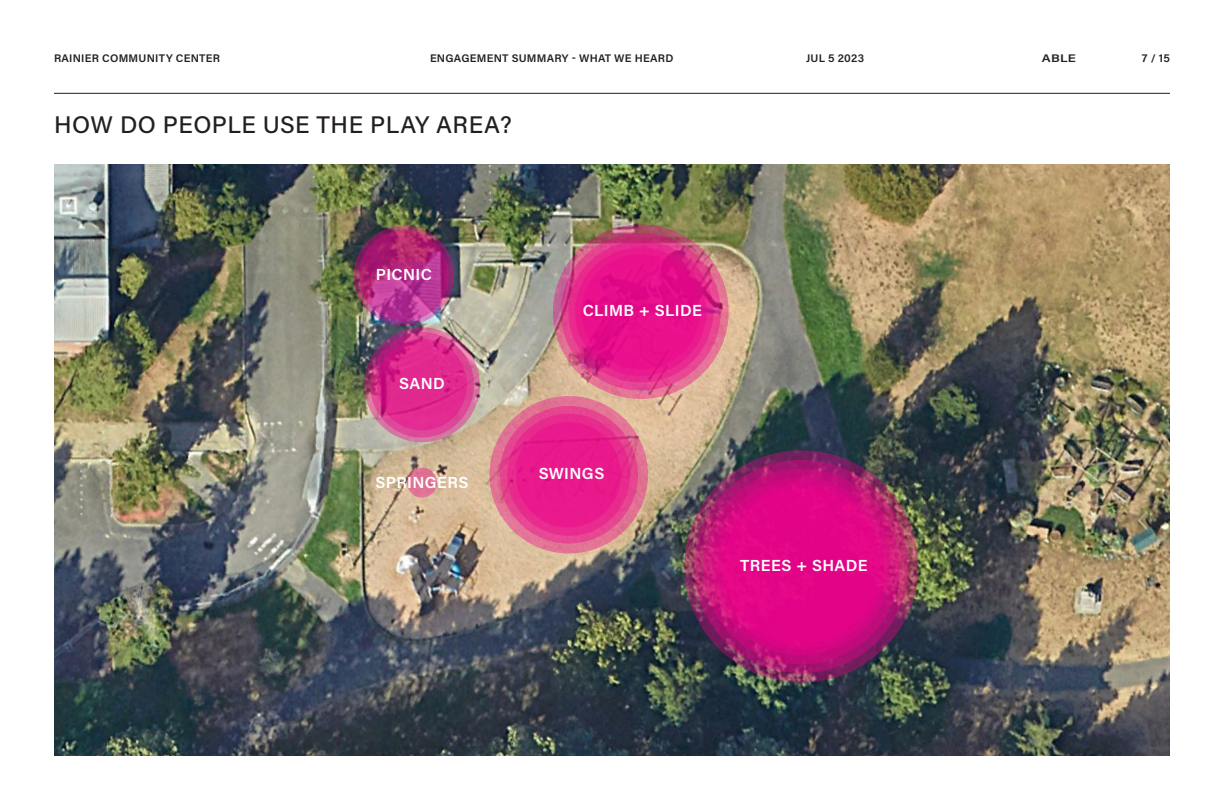
<style>
.page{position:relative;width:1224px;height:792px;background:#fff}
.page>*{position:absolute;margin:0;border:0;box-sizing:border-box;transform-origin:0 0}
.H2_-_PAGE_TITLE{font:500 24px "Acumin Pro";letter-spacing:.02em;color:#231f20}
.D3_-_DIAGRAM_TYPICAL{font:600 16px "Acumin Pro";letter-spacing:.025em;color:#fff}
.H3_-_STANDARD{font:600 11px "Acumin Pro";letter-spacing:.02em;color:#231f20}
.H3_-_STANDARD-2{font:600 11px "Acumin Pro";letter-spacing:.02em;color:#231f20;scale:1.2 1}
</style>
<div class="page">
<hr style="left:54px;top:93px;width:1116px;height:1px;background:#231f20">
<img style="left:54px;top:164px;width:1116px;height:592px">
<img style="left:684px;top:450px;width:234px;height:233px;border-radius:50%">
<svg style="left:694px;top:460px;width:215px;height:213px;background:#ac1e70"></svg>
<svg style="left:703px;top:469px;width:197px;height:195px;background:#c5127b"></svg>
<div style="left:712px;top:478px;width:179px;height:177px;background:linear-gradient(to right,#d30a81,#d30981);border-radius:50%"></div>
<div style="left:718px;top:484px;width:167px;height:165px;background:#dd0685;border-radius:50%"></div>
<div style="left:724px;top:489px;width:155px;height:155px;background:#e20387;border-radius:50%"></div>
<svg style="left:407px;top:468px;width:30px;height:30px"></svg>
<svg style="left:354px;top:226px;width:100px;height:100px"></svg>
<svg style="left:359px;top:230px;width:90px;height:91px;background:#b52c84"></svg>
<svg style="left:364px;top:327px;width:116px;height:115px;background:#b9618c"></svg>
<svg style="left:370px;top:332px;width:104px;height:106px;background:#d13e8e"></svg>
<svg style="left:377px;top:339px;width:90px;height:92px;background:#dd268c"></svg>
<svg style="left:490px;top:396px;width:158px;height:158px;background:#e07393"></svg>
<svg style="left:500px;top:406px;width:138px;height:138px;background:#e4458f"></svg>
<div style="left:507px;top:414px;width:123px;height:122px;background:#e82b8e;border-radius:50%"></div>
<div style="left:516px;top:422px;width:105px;height:105px;background:#e91a8c;border-radius:50%"></div>
<svg style="left:553px;top:224px;width:176px;height:175px;background:#ce6988"></svg>
<svg style="left:561px;top:233px;width:160px;height:157px;background:#d93d88"></svg>
<svg style="left:568px;top:241px;width:145px;height:142px;background:#e3278b"></svg>
<svg style="left:575px;top:248px;width:132px;height:128px;background:#e5178b"></svg>
<div style="left:581px;top:254px;width:119px;height:115px;background:#e80e8c;border-radius:50%"></div>
<p class="H3_-_STANDARD" style="left:54px;top:51px;width:168px">RAINIER COMMUNITY CENTER</p>
<p class="H3_-_STANDARD" style="left:430px;top:51px;width:245px">ENGAGEMENT SU MMARY - WHAT WE HEARD</p>
<p class="H3_-_STANDARD" style="left:806px;top:51px;width:60px">JUL 5 2023</p>
<p class="H3_-_STANDARD-2" style="left:1042px;top:51px;width:30px">ABLE</p>
<p class="H3_-_STANDARD" style="left:1142px;top:51px;width:30px">7 / 15</p>
<p class="H2_-_PAGE_TITLE" style="left:54px;top:108px;width:460px">HOW DO PEOPLE USE THE PLAY AREA?</p>
<p class="D3_-_DIAGRAM_TYPICAL" style="left:376px;top:263px;width:58px">PICNIC</p>
<p class="D3_-_DIAGRAM_TYPICAL" style="left:399px;top:372px;width:47px">SAND</p>
<p class="D3_-_DIAGRAM_TYPICAL" style="left:376px;top:471px;width:94px">SPRINGERS</p>
<p class="D3_-_DIAGRAM_TYPICAL" style="left:583px;top:299px;width:121px">CLIMB + SLIDE</p>
<p class="D3_-_DIAGRAM_TYPICAL" style="left:539px;top:462px;width:67px">SWINGS</p>
<p class="D3_-_DIAGRAM_TYPICAL" style="left:740px;top:554px;width:129px">TREES + SHADE</p>
</div>
